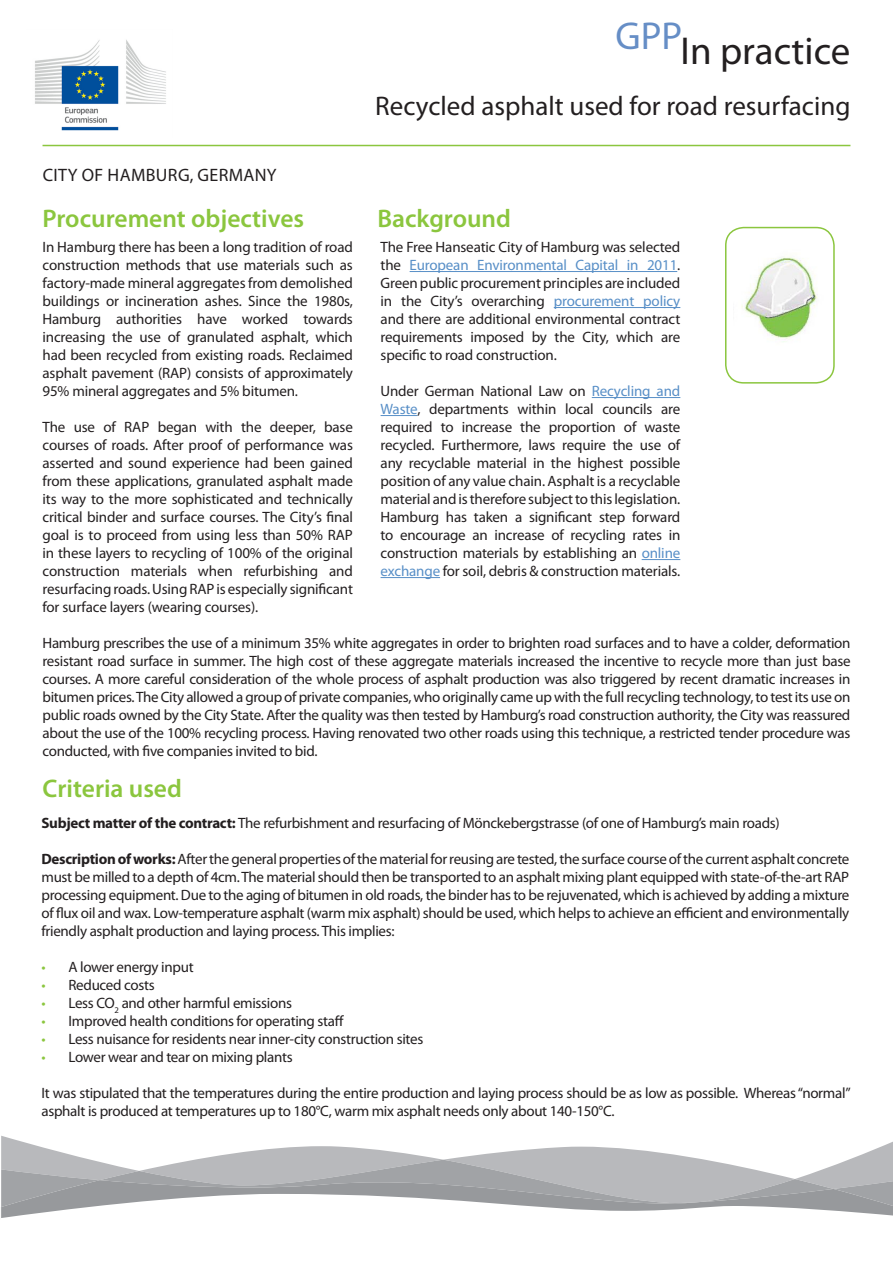
<style>
.page{position:relative;width:893px;height:1263px;background:#fff}
.page>*{position:absolute;margin:0;border:0;box-sizing:border-box;transform-origin:0 0}
.t1{font:39px "Myriad Pro";color:#231f20}
.t2{font:39px "Myriad Pro";color:#668ec6}
.t3{font:27px "Myriad Pro";color:#231f20}
.t4{font:600 25.5px "Myriad Pro";color:#8bc63e}
.t5{font:18px "Myriad Pro";letter-spacing:.02em;color:#231f20}
.t6{font:15px/18px "Myriad Pro";letter-spacing:-.02em;color:#231f20;text-align:justify}
.s1{color:#588fc7}
.s2{font-weight:700}
.s3{color:#8bc63e}
</style>
<div class="page">
<svg style="left:1px;top:1136px;width:90px;height:24px"></svg>
<svg style="left:194px;top:1141px;width:699px;height:19px"></svg>
<svg style="left:1px;top:1160px;width:892px;height:34px;background:#b2b3b6"></svg>
<svg style="left:1px;top:1194px;width:892px;height:24px"></svg>
<img style="left:35px;top:40px;width:131px;height:91px">
<hr style="left:43px;top:145px;width:807px;height:1px;background:#8bc63e">
<img style="left:741px;top:257px;width:77px;height:85px">
<div style="left:725px;top:227px;width:110px;height:157px;border:2px solid #8bc63e;border-radius:18px"></div>
<hr style="left:410px;top:271px;width:267px;height:1px;background:#588fc7">
<hr style="left:554px;top:307px;width:126px;height:1px;background:#588fc7">
<hr style="left:592px;top:397px;width:88px;height:1px;background:#588fc7">
<hr style="left:381px;top:415px;width:36px;height:1px;background:#588fc7">
<hr style="left:642px;top:559px;width:38px;height:1px;background:#588fc7">
<hr style="left:381px;top:577px;width:59px;height:1px;background:#588fc7">
<p class="t2" style="left:615px;top:12px;width:68px">GPP</p>
<p class="t1" style="left:680px;top:27px;width:171px">In practice</p>
<p class="t5" style="left:43px;top:163px;width:235px">CITY OF HAMBURG, GERMANY</p>
<p class="t4" style="left:43px;top:202px;width:263px">Procurement objectives</p>
<p class="t6" style="left:43px;top:238px;width:312px">In Hamburg there has been a long tradition of road construction methods that use materials such as factory-made mineral aggregates from demolished buildings or incineration ashes. Since the 1980s, Hamburg authorities have worked towards increasing the use of granulated asphalt, which had been recycled from existing roads. Reclaimed asphalt pavement (RAP) consists of approximately 95% mineral aggregates and 5% bitumen.</p>
<p class="t6" style="left:43px;top:418px;width:312px">The use of RAP began with the deeper, base courses of roads. After proof of performance was asserted and sound experience had been gained from these applications, granulated asphalt made its way to the more sophisticated and technically critical binder and surface courses. The City’s final goal is to proceed from using less than 50% RAP in these layers to recycling of 100% of the original construction materials when refurbishing and resurfacing roads. Using RAP is especially significant for surface layers (wearing courses).</p>
<p class="t3" style="left:375px;top:89px;width:477px">Recycled asphalt used for road resurfacing</p>
<p class="t4" style="left:377px;top:202px;width:135px">Background</p>
<p class="t6" style="left:381px;top:238px;width:301px">The Free Hanseatic City of Hamburg was selected the <span class="s1">European Environmental Capital in 2011</span>.<br>Green public procurement principles are included in the City’s overarching <span class="s1">procurement policy </span>and there are additional environmental contract requirements imposed by the City, which are specific to road construction.</p>
<p class="t6" style="left:381px;top:382px;width:301px">Under German National Law on <span class="s1">Recycling and Waste</span>, departments within local councils are required to increase the proportion of waste recycled. Furthermore, laws require the use of any recyclable material in the highest possible position of any value chain. Asphalt is a recyclable material and is therefore subject to this legislation.<br>Hamburg has taken a significant step forward to encourage an increase of recycling rates in construction materials by establishing an <span class="s1">online exchange</span> for soil, debris &amp; construction materials.</p>
<p class="t6" style="left:43px;top:634px;width:809px">Hamburg prescribes the use of a minimum 35% white aggregates in order to brighten road surfaces and to have a colder, deformation resistant road surface in summer. The high cost of these aggregate materials increased the incentive to recycle more than just base courses. A more careful consideration of the whole process of asphalt production was also triggered by recent dramatic increases in bitumen prices. The City allowed a group of private companies, who originally came up with the full recycling technology, to test its use on public roads owned by the City State. After the quality was then tested by Hamburg’s road construction authority, the City was reassured about the use of the 100% recycling process. Having renovated two other roads using this technique, a restricted tender procedure was conducted, with five companies invited to bid.</p>
<p class="t4" style="left:43px;top:772px;width:141px">Criteria used</p>
<p class="t6" style="left:41px;top:814px;width:740px"><span class="s2">Subject matter of the contract:</span> The refurbishment and resurfacing of Mönckebergstrasse (of one of Hamburg’s main roads)</p>
<p class="t6" style="left:41px;top:850px;width:809px"><span class="s2">Description of works:</span> After the general properties of the material for reusing are tested, the surface course of the current asphalt concrete must be milled to a depth of 4cm. The material should then be transported to an asphalt mixing plant equipped with state-of-the-art RAP processing equipment. Due to the aging of bitumen in old roads, the binder has to be rejuvenated, which is achieved by adding a mixture of flux oil and wax. Low-temperature asphalt (warm mix asphalt) should be used, which helps to achieve an efficient and environmentally friendly asphalt production and laying process. This implies:</p>
<p class="t6" style="left:41px;top:958px;width:154px"><span class="s3">•</span> A lower energy input</p>
<p class="t6" style="left:41px;top:976px;width:115px"><span class="s3">•</span> Reduced costs</p>
<p class="t6" style="left:41px;top:994px;width:252px"><span class="s3">•</span> Less CO<sub>2</sub> and other harmful emissions</p>
<p class="t6" style="left:41px;top:1012px;width:304px"><span class="s3">•</span> Improved health conditions for operating staff</p>
<p class="t6" style="left:41px;top:1030px;width:383px"><span class="s3">•</span> Less nuisance for residents near inner-city construction sites</p>
<p class="t6" style="left:41px;top:1048px;width:253px"><span class="s3">•</span> Lower wear and tear on mixing plants</p>
<p class="t6" style="left:41px;top:1084px;width:811px">It was stipulated that the temperatures during the entire production and laying process should be as low as possible. Whereas “normal” asphalt is produced at temperatures up to 180°C, warm mix asphalt needs only about 140-150°C.</p>
</div>
